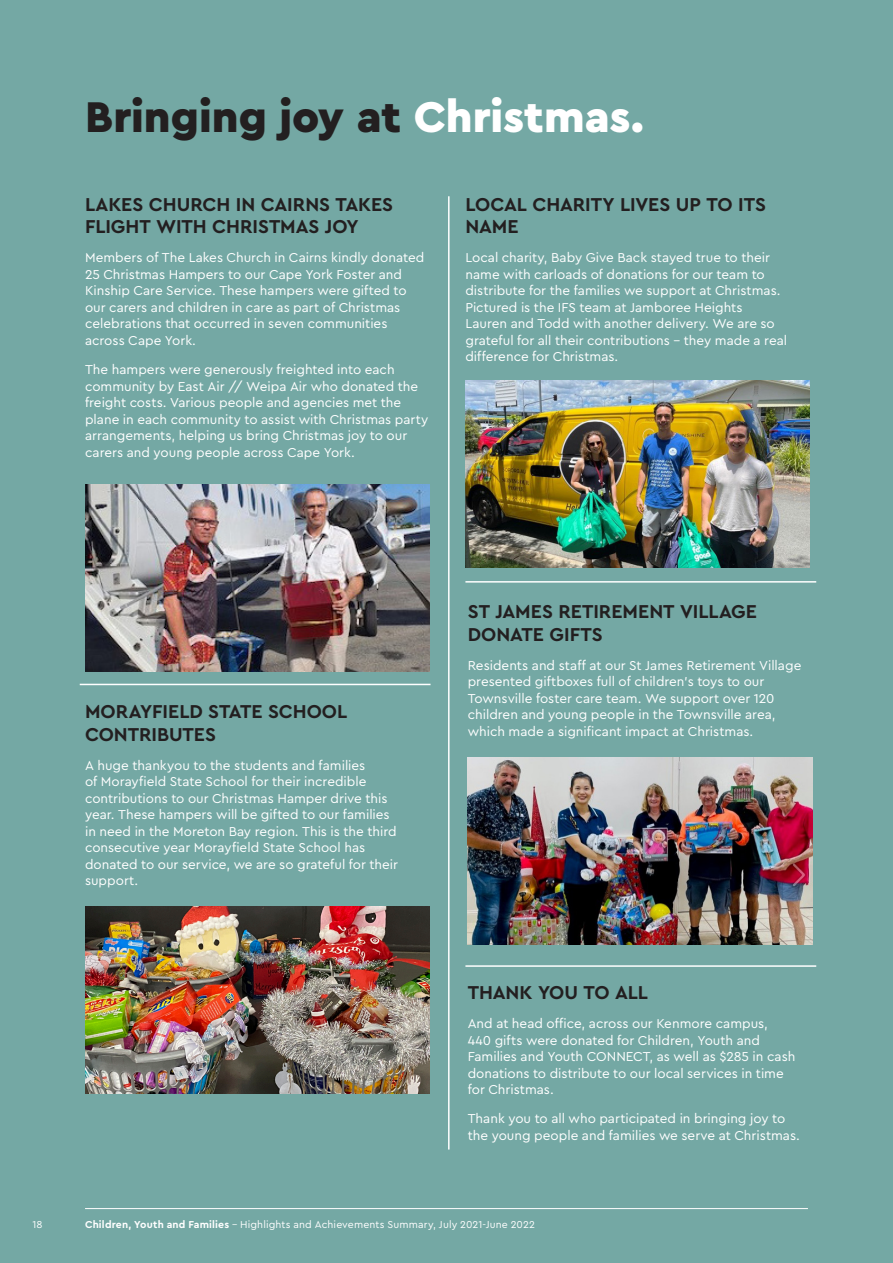
<style>
.page{position:relative;width:893px;height:1263px;background:#74a8a4}
.page>*{position:absolute;margin:0;border:0;box-sizing:border-box;transform-origin:0 0}
.Page_Headlines{font:900 45px "Cera Pro";color:#231f20}
.Small_Subheading{font:700 19.5px/22.5px "Cera Pro";letter-spacing:-.005em;color:#231f20}
.Body_Copy_9_11{font:13.5px/16.5px "Cera Pro";color:#fff}
.t1{font:10.5px "Cera Pro";letter-spacing:.01em;color:#fff}
.s1{color:#fff}
.s2{font-weight:700}
</style>
<div class="page">
<img style="left:85px;top:484px;width:344px;height:187px">
<img style="left:468px;top:757px;width:344px;height:187px">
<img style="left:85px;top:906px;width:344px;height:187px">
<img style="left:465px;top:380px;width:345px;height:187px">
<hr style="left:448px;top:196px;width:2px;height:953px;background:#fff">
<hr style="left:80px;top:684px;width:351px;height:1px;background:#fff">
<hr style="left:465px;top:581px;width:351px;height:2px;background:#fff">
<hr style="left:465px;top:965px;width:351px;height:2px;background:#fff">
<hr style="left:85px;top:1208px;width:723px;height:1px;background:#fff">
<p class="Page_Headlines" style="left:85px;top:87px;width:560px">Bringing joy at <span class="s1">Christmas.</span></p>
<p class="Small_Subheading" style="left:85px;top:192px;width:310px">LAKES CHURCH IN CAIRNS TAKES<br>FLIGHT WITH CHRISTMAS JOY</p>
<p class="Body_Copy_9_11" style="left:85px;top:249px;width:341px">Members of The Lakes Church in Cairns kindly donated 25 Christmas Hampers to our Cape York Foster and Kinship Care Service. These hampers were gifted to our carers and children in care as part of Christmas celebrations that occurred in seven communities across Cape York.</p>
<p class="Body_Copy_9_11" style="left:85px;top:361px;width:345px">The hampers were generously freighted into each community by East Air // Weipa Air who donated the freight costs. Various people and agencies met the plane in each community to assist with Christmas party arrangements, helping us bring Christmas joy to our carers and young people across Cape York.</p>
<p class="Small_Subheading" style="left:465px;top:192px;width:302px">LOCAL CHARITY LIVES UP TO ITS<br>NAME</p>
<p class="Body_Copy_9_11" style="left:465px;top:249px;width:323px">Local charity, Baby Give Back stayed true to their name with carloads of donations for our team to distribute for the families we support at Christmas.<br>Pictured is the IFS team at Jamboree Heights Lauren and Todd with another delivery. We are so grateful for all their contributions - they made a real difference for Christmas.</p>
<p class="Small_Subheading" style="left:85px;top:700px;width:264px">MORAYFIELD STATE SCHOOL<br>CONTRIBUTES</p>
<p class="Body_Copy_9_11" style="left:85px;top:757px;width:315px">A huge thankyou to the students and families<br>of Morayfield State School for their incredible contributions to our Christmas Hamper drive this year. These hampers will be gifted to our families in need in the Moreton Bay region. This is the third consecutive year Morayfield State School has donated to our service, we are so grateful for their support.</p>
<p class="Small_Subheading" style="left:468px;top:599px;width:291px">ST JAMES RETIREMENT VILLAGE<br>DONATE GIFTS</p>
<p class="Body_Copy_9_11" style="left:468px;top:656px;width:335px">Residents and staff at our St James Retirement Village presented giftboxes full of children’s toys to our Townsville foster care team. We support over 120 children and young people in the Townsville area, which made a significant impact at Christmas.</p>
<p class="Small_Subheading" style="left:468px;top:980px;width:182px">THANK YOU TO ALL</p>
<p class="Body_Copy_9_11" style="left:468px;top:1015px;width:329px">And at head office, across our Kenmore campus,<br>440 gifts were donated for Children, Youth and Families and Youth CONNECT, as well as $285 in cash donations to distribute to our local services in time for Christmas.</p>
<p class="Body_Copy_9_11" style="left:468px;top:1110px;width:334px">Thank you to all who participated in bringing joy to the young people and families we serve at Christmas.</p>
<p class="t1" style="left:32px;top:1217px;width:12px">18</p>
<p class="t1" style="left:85px;top:1217px;width:451px"><span class="s2">Children, Youth and Families</span> – Highlights and Achievements Summary, July 2021-June 2022</p>
</div>
